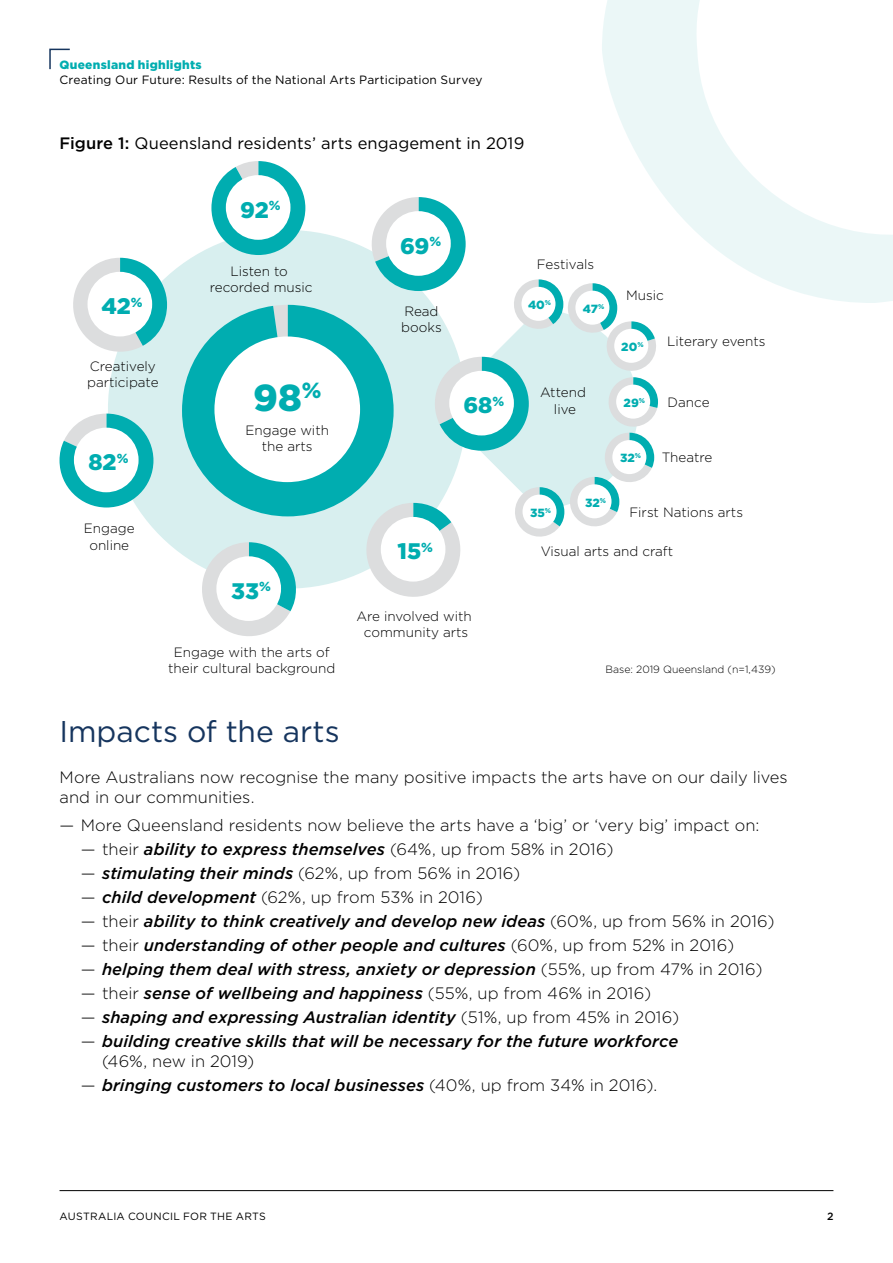
<style>
.page{position:relative;width:893px;height:1263px;background:#fff}
.page>*{position:absolute;margin:0;border:0;box-sizing:border-box;transform-origin:0 0}
.t1{font:900 37.5px "Gotham";color:#00adb0}
.t2{font:30px "Gotham";color:#16355e}
.t3{font:900 22.5px "Gotham";color:#00adb0}
.t4{font:italic 500 16.5px/19.8px "Gotham";letter-spacing:.005em;color:#000}
.t5{font:300 16.5px/19.8px "Gotham";color:#000}
.t6{font:16.5px "Gotham";letter-spacing:.005em;color:#000}
.t7{font:300 13.5px/16.2px "Gotham";color:#000;text-align:center}
.t8{font:900 13.05px "Gotham";color:#00adb0}
.t9{font:12px "Gotham";letter-spacing:.015em;color:#000}
.t10{font:900 12px "Gotham";letter-spacing:.025em;color:#00adb0}
.t11{font:900 11.85px "Gotham";color:#00adb0}
.t12{font:300 10.5px "Gotham";color:#000}
.t13{font:10.5px "Gotham";letter-spacing:.025em;color:#000}
.t14{font:500 10.5px "Gotham";color:#000}
.s1{font-weight:500}
.s2{font-weight:500;font-style:italic}
.s3{font-weight:300;font-style:normal}
</style>
<div class="page">
<hr style="left:60px;top:1190px;width:773px;height:1px;background:#000">
<svg style="left:602px;top:0;width:291px;height:303px"></svg>
<svg style="left:49px;top:48px;width:21px;height:22px"></svg>
<div style="left:108px;top:230px;width:359px;height:359px;background:#d8efef;border-radius:50%"></div>
<svg style="left:60px;top:414px;width:93px;height:93px"></svg>
<div style="left:74px;top:428px;width:65px;height:64px;background:#fff;border-radius:50%"></div>
<svg style="left:73px;top:258px;width:94px;height:100px"></svg>
<div style="left:88px;top:272px;width:64px;height:64px;background:#fff;border-radius:50%"></div>
<svg style="left:182px;top:161px;width:477px;height:475px"></svg>
<div style="left:616px;top:385px;width:34px;height:34px;background:#fff;border-radius:50%"></div>
<p class="t10" style="left:60px;top:57px;width:144px">Queensland highlights</p>
<p class="t9" style="left:60px;top:72px;width:424px">Creating Our Future: Results of the National Arts Participation Survey</p>
<p class="t6" style="left:60px;top:133px;width:466px"><span class="s1">Figure 1:</span> Queensland residents’ arts engagement in 2019</p>
<h3 class="t3" style="left:240px;top:194px;width:42px">92<sup>%</sup></h3>
<p class="t7" style="left:210px;top:263px;width:104px">Listen to recorded music</p>
<h3 class="t3" style="left:400px;top:230px;width:43px">69<sup>%</sup></h3>
<p class="t7" style="left:537px;top:256px;width:59px">Festivals</p>
<h3 class="t3" style="left:101px;top:291px;width:43px">42<sup>%</sup></h3>
<p class="t11" style="left:528px;top:297px;width:25px">40<sup>%</sup></p>
<p class="t11" style="left:583px;top:301px;width:23px">47<sup>%</sup></p>
<p class="t7" style="left:401px;top:302px;width:42px;text-align:left">Read books</p>
<p class="t7" style="left:87px;top:358px;width:73px;text-align:left">Creatively participate</p>
<h3 class="t3" style="left:88px;top:447px;width:42px">82<sup>%</sup></h3>
<h1 class="t1" style="left:253px;top:372px;width:70px">98<sup>%</sup></h1>
<p class="t7" style="left:245px;top:421px;width:85px">Engage with the arts</p>
<p class="t7" style="left:540px;top:384px;width:47px">Attend</p>
<p class="t8" style="left:492px;top:392px;width:13px">%</p>
<h3 class="t3" style="left:463px;top:390px;width:31px">68</h3>
<p class="t7" style="left:554px;top:400px;width:24px">live</p>
<p class="t11" style="left:530px;top:504px;width:22px">35<sup>%</sup></p>
<p class="t11" style="left:585px;top:494px;width:22px">32<sup>%</sup></p>
<p class="t7" style="left:626px;top:287px;width:39px">Music</p>
<p class="t11" style="left:621px;top:339px;width:24px">20<sup>%</sup></p>
<p class="t7" style="left:667px;top:333px;width:100px">Literary events</p>
<p class="t11" style="left:624px;top:394px;width:23px">29<sup>%</sup></p>
<p class="t7" style="left:668px;top:394px;width:43px">Dance</p>
<p class="t11" style="left:620px;top:450px;width:22px">32<sup>%</sup></p>
<p class="t7" style="left:662px;top:449px;width:52px">Theatre</p>
<p class="t7" style="left:629px;top:504px;width:115px">First Nations arts</p>
<p class="t7" style="left:84px;top:520px;width:52px">Engage online</p>
<h3 class="t3" style="left:231px;top:575px;width:41px">33<sup>%</sup></h3>
<p class="t7" style="left:168px;top:643px;width:169px">Engage with the arts of their cultural background</p>
<h3 class="t3" style="left:398px;top:536px;width:37px">15<sup>%</sup></h3>
<p class="t7" style="left:356px;top:608px;width:117px">Are involved with community arts</p>
<p class="t7" style="left:541px;top:543px;width:134px">Visual arts and craft</p>
<p class="t12" style="left:606px;top:663px;width:172px">Base: 2019 Queensland (n=1,439)</p>
<h2 class="t2" style="left:60px;top:712px;width:282px">Impacts of the arts</h2>
<p class="t5" style="left:60px;top:767px;width:730px">More Australians now recognise the many positive impacts the arts have on our daily lives and in our communities.</p>
<p class="t5" style="left:60px;top:815px;width:701px">— More Queensland residents now believe the arts have a ‘big’ or ‘very big’ impact on:</p>
<p class="t5" style="left:81px;top:839px;width:534px">— their <span class="s2">ability to express themselves</span> (64%, up from 58% in 2016)</p>
<p class="t5" style="left:81px;top:863px;width:441px">— <span class="s2">stimulating their minds</span> (62%, up from 56% in 2016)</p>
<p class="t5" style="left:81px;top:887px;width:404px">— <span class="s2">child development</span> (62%, up from 53% in 2016)</p>
<p class="t4" style="left:81px;top:911px;width:695px"><span class="s3">— their</span> ability to think creatively and develop new ideas <span class="s3">(60%, up from 56% in 2016)</span></p>
<p class="t4" style="left:81px;top:935px;width:655px"><span class="s3">— their</span> understanding of other people and cultures <span class="s3">(60%, up from 52% in 2016)</span></p>
<p class="t4" style="left:81px;top:959px;width:683px"><span class="s3">—</span> helping them deal with stress, anxiety or depression <span class="s3">(55%, up from 47% in 2016)</span></p>
<p class="t4" style="left:81px;top:983px;width:572px"><span class="s3">— their</span> sense of wellbeing and happiness <span class="s3">(55%, up from 46% in 2016)</span></p>
<p class="t4" style="left:81px;top:1007px;width:600px"><span class="s3">—</span> shaping and expressing Australian identity <span class="s3">(51%, up from 45% in 2016)</span></p>
<p class="t4" style="left:102px;top:1031px;width:578px;text-indent:-21px"><span class="s3">—</span> building creative skills that will be necessary for the future workforce <span class="s3">(46%, new in 2019)</span></p>
<p class="t4" style="left:81px;top:1075px;width:578px"><span class="s3">—</span> bringing customers to local businesses <span class="s3">(40%, up from 34% in 2016).</span></p>
<p class="t13" style="left:60px;top:1210px;width:208px">AUSTRALIA COUNCIL FOR THE ARTS</p>
<p class="t14" style="left:827px;top:1210px;width:8px">2</p>
</div>
